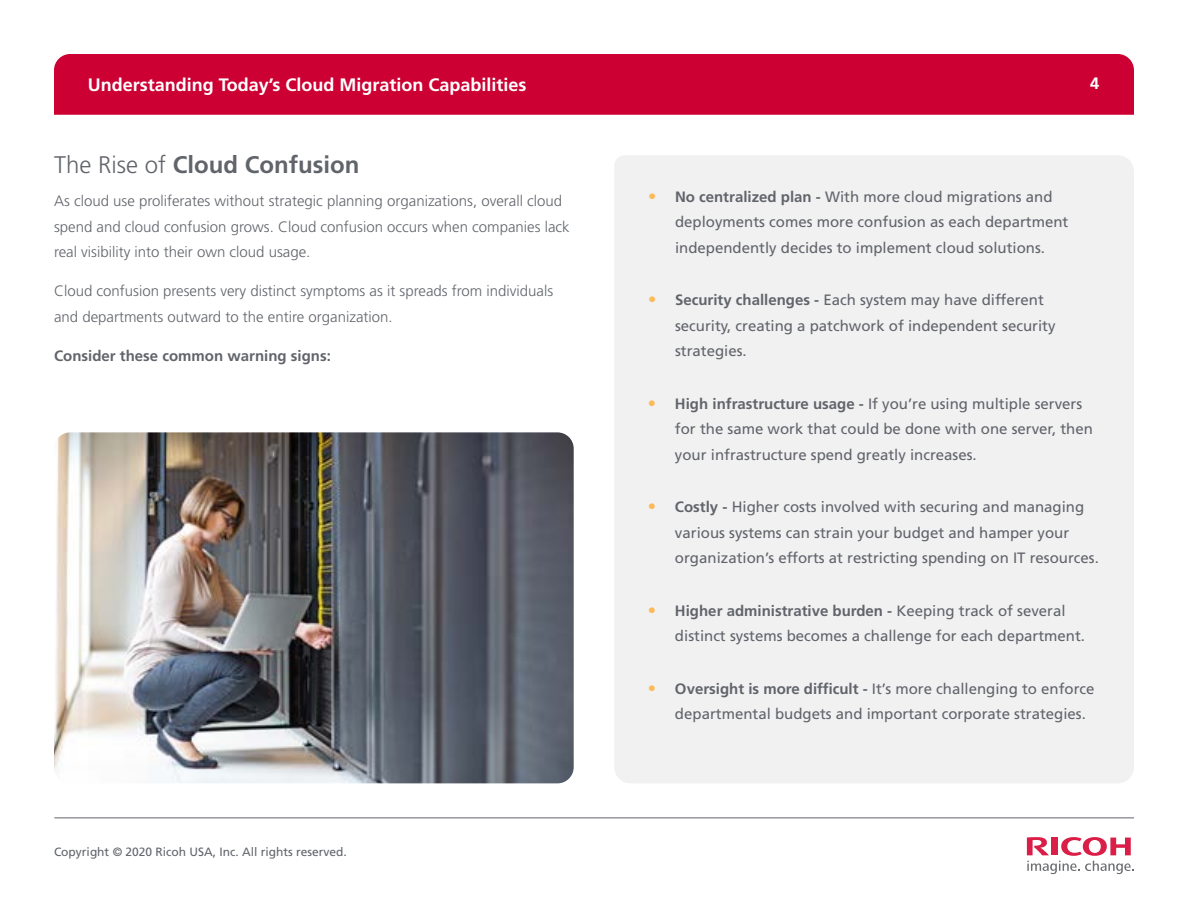
<style>
.page{position:relative;width:1188px;height:918px;background:#fff}
.page>*{position:absolute;margin:0;border:0;box-sizing:border-box;transform-origin:0 0}
.t1{font:700 24px "Frutiger LT Std";color:#61646a}
.t2{font:700 18px "Frutiger LT Std";color:#fff}
.t3{font:700 16.5px "Frutiger LT Std";color:#fff}
.t4{font:15px/25.5px "Frutiger LT Std";color:#61646a}
.t5{font:300 15px/25.5px "Frutiger LT Std";color:#61646a}
.t6{font:700 15px "Frutiger LT Std";color:#61646a}
.t7{font:12px "Frutiger LT Std";color:#61646a}
.s1{font-weight:300}
.s2{font-size:16.5px;color:#fdba58}
.s3{font-weight:700}
</style>
<div class="page">
<img style="left:54px;top:432px;width:520px;height:351px">
<svg style="left:1027px;top:837px;width:107px;height:37px"></svg>
<hr style="left:54px;top:818px;width:1080px;height:1px;background:#61646a">
<div style="left:54px;top:54px;width:1080px;height:61px;background:#c03"></div>
<div style="left:614px;top:155px;width:520px;height:628px;background:#f1f1f2"></div>
<p class="t2" style="left:88px;top:74px;width:440px">Understanding Today’s Cloud Migration Capabilities</p>
<p class="t3" style="left:1090px;top:74px;width:11px">4</p>
<h1 class="t1" style="left:54px;top:151px;width:307px"><span class="s1">The Rise of</span> Cloud Confusion</h1>
<p class="t5" style="left:54px;top:188px;width:517px">As cloud use proliferates without strategic planning organizations, overall cloud spend and cloud confusion grows. Cloud confusion occurs when companies lack real visibility into their own cloud usage.</p>
<p class="t5" style="left:54px;top:278px;width:501px">Cloud confusion presents very distinct symptoms as it spreads from individuals and departments outward to the entire organization.</p>
<p class="t6" style="left:54px;top:347px;width:278px">Consider these common warning signs:</p>
<p class="t7" style="left:54px;top:845px;width:294px">Copyright © 2020 Ricoh USA, Inc. All rights reserved.</p>
<p class="t4" style="left:675px;top:184px;width:395px;text-indent:-27px"><span class="s2">•</span> <span class="s3">No centralized plan -</span> With more cloud migrations and deployments comes more confusion as each department independently decides to implement cloud solutions.</p>
<p class="t4" style="left:675px;top:287px;width:382px;text-indent:-27px"><span class="s2">•</span> <span class="s3">Security challenges -</span> Each system may have different security, creating a patchwork of independent security strategies.</p>
<p class="t4" style="left:675px;top:391px;width:419px;text-indent:-27px"><span class="s2">•</span> <span class="s3">High infrastructure usage -</span> If you’re using multiple servers for the same work that could be done with one server, then your infrastructure spend greatly increases.</p>
<p class="t4" style="left:675px;top:494px;width:426px;text-indent:-27px"><span class="s2">•</span> <span class="s3">Costly -</span> Higher costs involved with securing and managing various systems can strain your budget and hamper your organization’s efforts at restricting spending on IT resources.</p>
<p class="t4" style="left:675px;top:598px;width:412px;text-indent:-27px"><span class="s2">•</span> <span class="s3">Higher administrative burden -</span> Keeping track of several distinct systems becomes a challenge for each department.</p>
<p class="t4" style="left:675px;top:676px;width:421px;text-indent:-27px"><span class="s2">•</span> <span class="s3">Oversight is more difficult -</span> It’s more challenging to enforce departmental budgets and important corporate strategies.</p>
</div>
